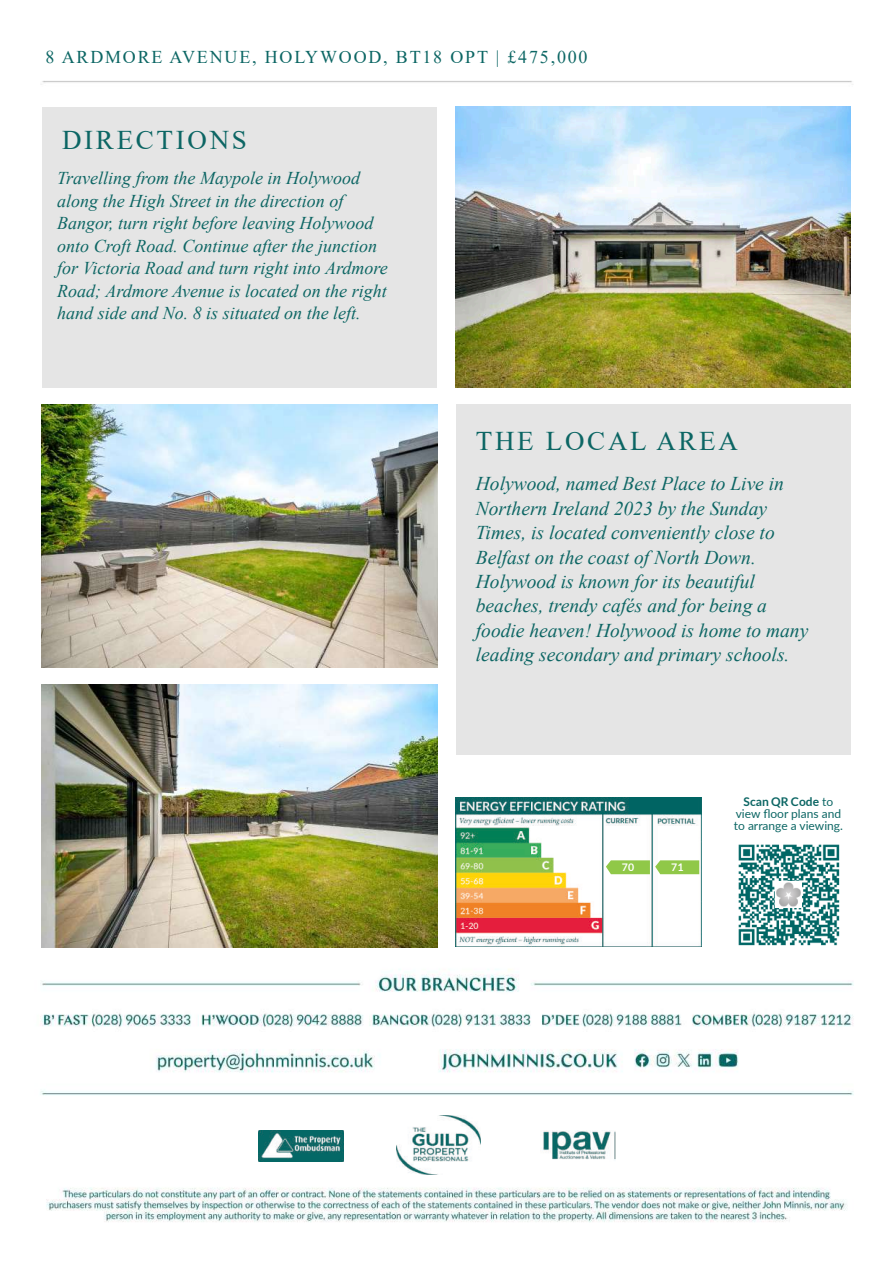
<style>
.page{position:relative;width:893px;height:1263px;background:#fff}
.page>*{position:absolute;margin:0;border:0;box-sizing:border-box;transform-origin:0 0}
.t1{font:27px "Times New Roman";letter-spacing:.1em;color:#0c6664}
.t2{font:italic 19.5px/24.5px "Times New Roman";color:#0d6664}
.t3{font:italic 18px/22.5px "Times New Roman";color:#0d6664}
.t4{font:18px "Times New Roman";letter-spacing:.1em;color:#0c6664}
.t5{font:12px/12px "Lato";color:#0c6664;text-align:center}
.t6{font:700 10.5px "Lato";color:#fff}
.s1{font-weight:700}
</style>
<div class="page">
<img style="left:40px;top:81px;width:814px;height:1141px">
<img style="left:540px;top:1130px;width:76px;height:32px">
<img style="left:258px;top:1130px;width:86px;height:32px">
<img style="left:397px;top:1115px;width:83px;height:59px">
<img style="left:734px;top:840px;width:108px;height:108px">
<img style="left:456px;top:797px;width:245px;height:149px">
<svg style="left:606px;top:860px;width:93px;height:14px"></svg>
<div style="left:43px;top:107px;width:394px;height:281px;background:#e5e5e5"></div>
<img style="left:456px;top:107px;width:394px;height:281px">
<img style="left:42px;top:404px;width:395px;height:264px">
<img style="left:42px;top:684px;width:395px;height:264px">
<div style="left:456px;top:404px;width:394px;height:350px;background:#e5e5e5"></div>
<p class="t4" style="left:46px;top:50px;width:543px">8 ARDMORE AVENUE, HOLYWOOD, BT18 OPT | £475,000</p>
<h1 class="t1" style="left:62px;top:131px;width:186px">DIRECTIONS</h1>
<p class="t3" style="left:57px;top:169px;width:332px">Travelling from the Maypole in Holywood along the High Street in the direction of Bangor, turn right before leaving Holywood onto Croft Road. Continue after the junction for Victoria Road and turn right into Ardmore Road; Ardmore Avenue is located on the right hand side and No. 8 is situated on the left.</p>
<h1 class="t1" style="left:476px;top:432px;width:264px">THE LOCAL AREA</h1>
<p class="t2" style="left:476px;top:473px;width:334px">Holywood, named Best Place to Live in Northern Ireland 2023 by the Sunday Times, is located conveniently close to Belfast on the coast of North Down.<br>Holywood is known for its beautiful beaches, trendy cafés and for being a foodie heaven! Holywood is home to many leading secondary and primary schools.</p>
<p class="t6" style="left:622px;top:862px;width:14px">70</p>
<p class="t6" style="left:671px;top:862px;width:14px">71</p>
<p class="t5" style="left:734px;top:797px;width:111px"><span class="s1">Scan QR Code</span> to view floor plans and to arrange a viewing.</p>
</div>
